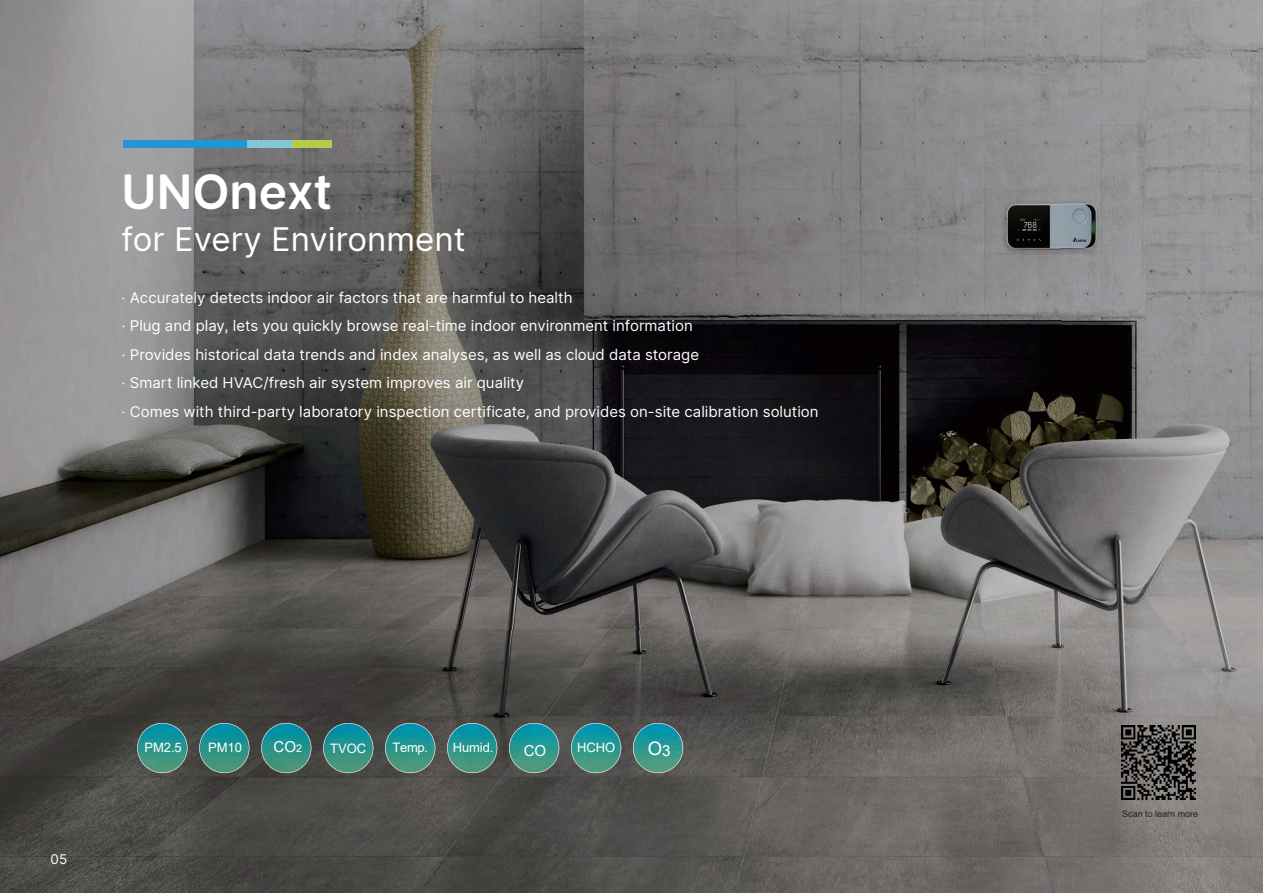
<style>
.page{position:relative;width:1263px;height:893px;background:#fff}
.page>*{position:absolute;margin:0;border:0;box-sizing:border-box;transform-origin:0 0}
.t1{font:600 48px "Delta Sans";color:#fff}
.t2{font:33px "Delta Sans";color:#fff}
.t3{font:18.6px "Arial";color:#fff}
.t4{font:15px/28.5px "Delta Sans";color:#fff}
.t5{font:15px "Arial";color:#fff}
.t6{font:13.5px "Delta Sans";color:#fff}
.t7{font:13.05px "Arial";letter-spacing:-.01em;color:#fff}
.t8{font:9px "Arial";color:#231f20}
.s1{font-size:10.65px}
.s2{font-size:15.15px}
</style>
<div class="page">
<img style="left:0;top:0;width:1263px;height:893px">
<img style="left:137px;top:723px;width:50px;height:50px">
<img style="left:323px;top:723px;width:50px;height:50px">
<img style="left:261px;top:723px;width:50px;height:50px">
<img style="left:633px;top:723px;width:50px;height:50px">
<img style="left:509px;top:723px;width:50px;height:50px">
<img style="left:571px;top:723px;width:50px;height:50px">
<img style="left:199px;top:723px;width:50px;height:50px">
<img style="left:385px;top:723px;width:50px;height:50px">
<img style="left:447px;top:723px;width:50px;height:50px">
<img style="left:1121px;top:725px;width:74px;height:74px">
<div style="left:246px;top:140px;width:46px;height:7px;background:#80c7d7"></div>
<div style="left:292px;top:140px;width:40px;height:7px;background:#b5cb4b"></div>
<div style="left:123px;top:140px;width:123px;height:7px;background:#2097d4"></div>
<h1 class="t1" style="left:122px;top:155px;width:212px">UNOnext</h1>
<h2 class="t2" style="left:122px;top:215px;width:346px">for Every Environment</h2>
<p class="t4" style="left:122px;top:283px;width:698px">‧ Accurately detects indoor air factors that are harmful to health<br>‧ Plug and play, lets you quickly browse real-time indoor environment information<br>‧ Provides historical data trends and index analyses, as well as cloud data storage<br>‧ Smart linked HVAC/fresh air system improves air quality<br>‧ Comes with third-party laboratory inspection certificate, and provides on-site calibration solution</p>
<p class="t6" style="left:51px;top:849px;width:18px">05</p>
<p class="t7" style="left:144px;top:739px;width:39px">PM2.5</p>
<p class="t7" style="left:208px;top:739px;width:35px">PM10</p>
<p class="t5" style="left:274px;top:737px;width:30px">CO<span class="s1">2</span></p>
<p class="t7" style="left:330px;top:739px;width:37px">TVOC</p>
<p class="t7" style="left:393px;top:739px;width:37px">Temp.</p>
<p class="t7" style="left:453px;top:739px;width:42px">Humid.</p>
<p class="t5" style="left:524px;top:740px;width:24px">CO</p>
<p class="t7" style="left:577px;top:739px;width:40px">HCHO</p>
<p class="t3" style="left:648px;top:736px;width:24px">O<span class="s2">3</span></p>
<p class="t8" style="left:1122px;top:807px;width:78px">Scan to learn more</p>
</div>
